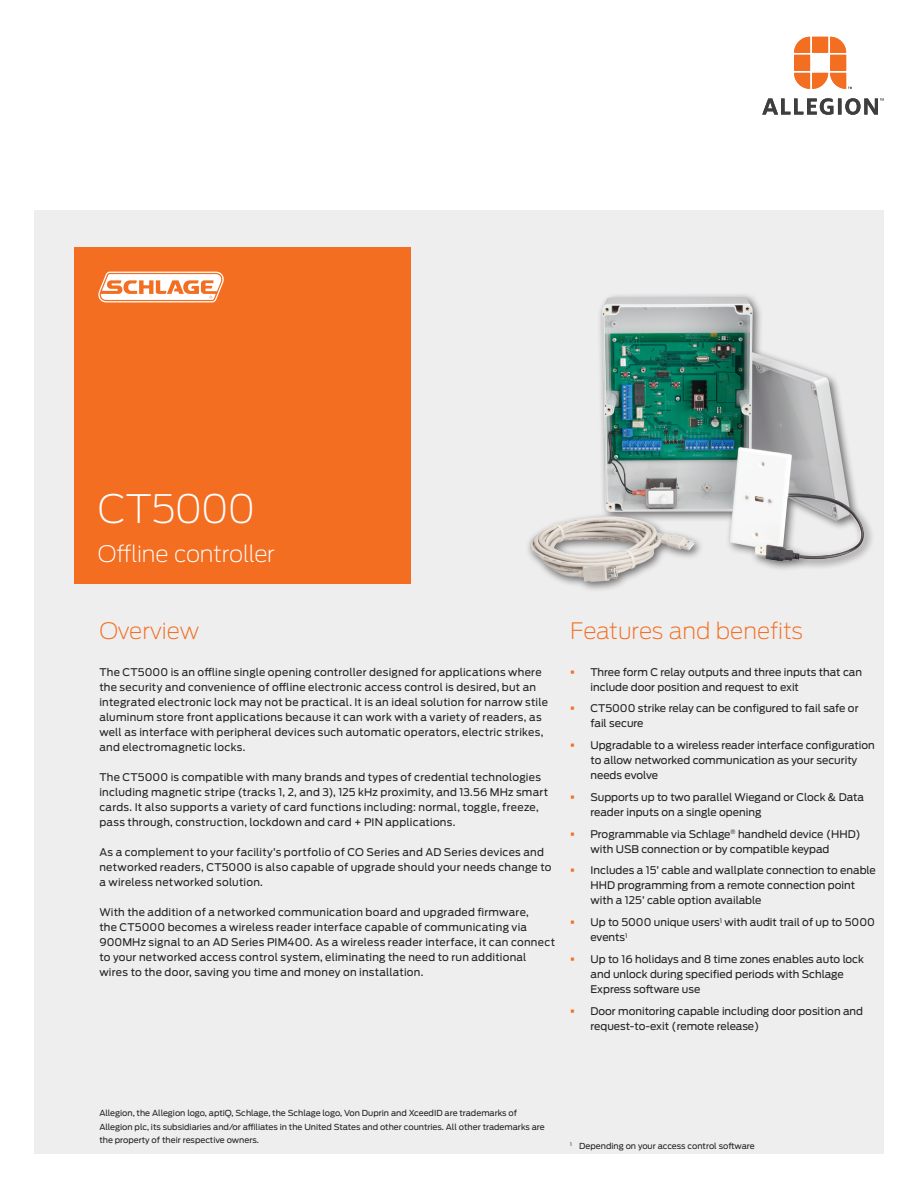
<style>
.page{position:relative;width:918px;height:1188px;background:#fff}
.page>*{position:absolute;margin:0;border:0;box-sizing:border-box;transform-origin:0 0}
.Headline_26_31pt{font:200 39px "Antenna";letter-spacing:-.03em;color:#fff}
.Section_subhead_15_1{font:200 22.5px "Antenna";color:#f36e21}
.Subheadline_15_17pt{font:200 22.5px "Antenna";letter-spacing:-.015em;color:#fff}
.Body_text_8_5_12pt{font:10.5px/15px "Antenna";letter-spacing:.015em;color:#231f20}
.Body_text_8_5_12pt-2{font:10.5px/15px "Antenna";letter-spacing:-.005em;color:#231f20}
.Legal_5_5_9pt{font:8.25px/13.5px "Antenna";color:#231f20}
.Note_with___5_5_7_5p{font:8.25px "Antenna";color:#231f20}
.s1{color:#f36e21}
</style>
<div class="page">
<div style="left:34px;top:210px;width:850px;height:944px;background:#eeeeef"></div>
<div style="left:525px;top:292px;width:349px;height:300px;background:#231f20;opacity:.65"></div>
<img style="left:530px;top:297px;width:335px;height:285px">
<svg style="left:794px;top:37px;width:58px;height:52px"></svg>
<svg style="left:762px;top:98px;width:122px;height:17px"></svg>
<div style="left:74px;top:247px;width:337px;height:336px;background:#f36e21"></div>
<svg style="left:98px;top:272px;width:126px;height:30px"></svg>
<p class="Headline_26_31pt" style="left:98px;top:483px;width:159px">CT5000</p>
<p class="Subheadline_15_17pt" style="left:98px;top:539px;width:179px">Offline controller</p>
<p class="Section_subhead_15_1" style="left:99px;top:616px;width:101px">Overview</p>
<p class="Body_text_8_5_12pt" style="left:99px;top:665px;width:450px">The CT5000 is an offline single opening controller designed for applications where the security and convenience of offline electronic access control is desired, but an integrated electronic lock may not be practical. It is an ideal solution for narrow stile aluminum store front applications because it can work with a variety of readers, as well as interface with peripheral devices such automatic operators, electric strikes, and electromagnetic locks.</p>
<p class="Body_text_8_5_12pt" style="left:99px;top:770px;width:450px">The CT5000 is compatible with many brands and types of credential technologies including magnetic stripe (tracks 1, 2, and 3), 125 kHz proximity, and 13.56 MHz smart cards. It also supports a variety of card functions including: normal, toggle, freeze, pass through, construction, lockdown and card + PIN applications.</p>
<p class="Body_text_8_5_12pt" style="left:99px;top:845px;width:454px">As a complement to your facility’s portfolio of CO Series and AD Series devices and networked readers, CT5000 is also capable of upgrade should your needs change to a wireless networked solution.</p>
<p class="Body_text_8_5_12pt" style="left:99px;top:905px;width:457px">With the addition of a networked communication board and upgraded firmware,<br>the CT5000 becomes a wireless reader interface capable of communicating via 900MHz signal to an AD Series PIM400. As a wireless reader interface, it can connect to your networked access control system, eliminating the need to run additional wires to the door, saving you time and money on installation.</p>
<p class="Section_subhead_15_1" style="left:570px;top:616px;width:234px">Features and benefits</p>
<p class="Body_text_8_5_12pt" style="left:590px;top:664px;width:273px;text-indent:-20px"><span class="s1">▪</span> Three form C relay outputs and three inputs that can include door position and request to exit</p>
<p class="Body_text_8_5_12pt-2" style="left:590px;top:701px;width:270px;text-indent:-20px"><span class="s1">▪</span> CT5000 strike relay can be configured to fail safe or fail secure</p>
<p class="Body_text_8_5_12pt" style="left:590px;top:738px;width:286px;text-indent:-20px"><span class="s1">▪</span> Upgradable to a wireless reader interface configuration to allow networked communication as your security needs evolve</p>
<p class="Body_text_8_5_12pt" style="left:590px;top:789px;width:275px;text-indent:-20px"><span class="s1">▪</span> Supports up to two parallel Wiegand or Clock &amp; Data reader inputs on a single opening</p>
<p class="Body_text_8_5_12pt" style="left:590px;top:826px;width:272px;text-indent:-20px"><span class="s1">▪</span> Programmable via Schlage<sup>®</sup> handheld device (HHD) with USB connection or by compatible keypad</p>
<p class="Body_text_8_5_12pt" style="left:590px;top:863px;width:287px;text-indent:-20px"><span class="s1">▪</span> Includes a 15’ cable and wallplate connection to enable<br>HHD programming from a remote connection point with a 125’ cable option available</p>
<p class="Body_text_8_5_12pt" style="left:590px;top:915px;width:286px;text-indent:-20px"><span class="s1">▪</span> Up to 5000 unique users<sup>1</sup> with audit trail of up to 5000 events<sup>1</sup></p>
<p class="Body_text_8_5_12pt" style="left:590px;top:951px;width:275px;text-indent:-20px"><span class="s1">▪</span> Up to 16 holidays and 8 time zones enables auto lock and unlock during specified periods with Schlage<br>Express software use</p>
<p class="Body_text_8_5_12pt" style="left:590px;top:1003px;width:274px;text-indent:-20px"><span class="s1">▪</span> Door monitoring capable including door position and request-to-exit (remote release)</p>
<p class="Legal_5_5_9pt" style="left:99px;top:1106px;width:447px">Allegion, the Allegion logo, aptiQ, Schlage, the Schlage logo, Von Duprin and XceedID are trademarks of<br>Allegion plc, its subsidiaries and/or affiliates in the United States and other countries. All other trademarks are the property of their respective owners.</p>
<p class="Note_with___5_5_7_5p" style="left:570px;top:1141px;width:186px"><sup>1</sup> Depending on your access control software</p>
</div>
